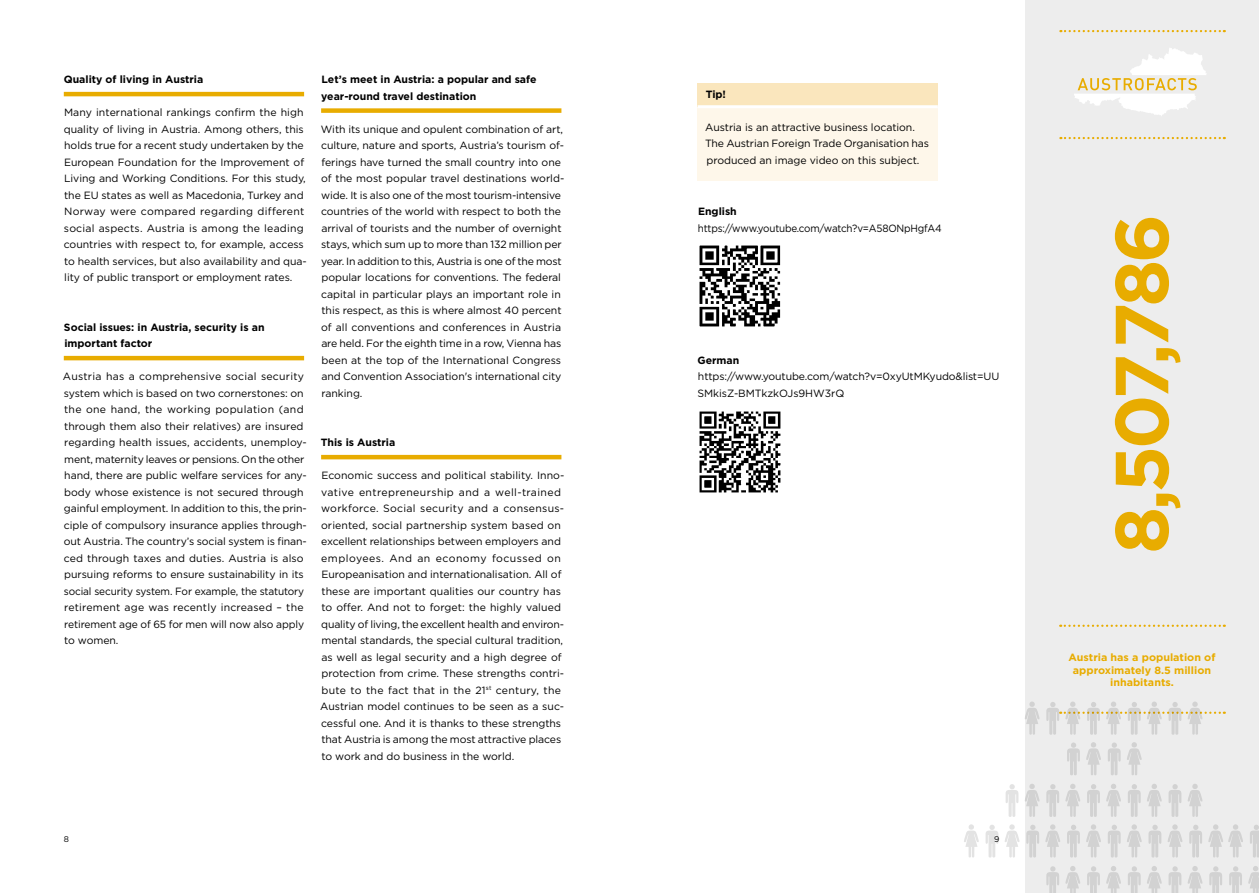
<style>
.page{position:relative;width:1259px;height:893px;background:#fff}
.page>*{position:absolute;margin:0;border:0;box-sizing:border-box;transform-origin:0 0}
.t1{font:700 75px "Gotham";color:#e8ac00}
.t2{font:10.5px/16.5px "Gotham";letter-spacing:-.005em;color:#000}
.t3{font:700 10.5px/16.5px "Gotham";color:#000}
.t4{font:700 10.5px/12.6px "Gotham";color:#e8ac00;text-align:center}
.t5{font:10.5px "Gotham";letter-spacing:-.005em;color:#000;scale:.94 1}
.t6{font:8.25px "Gotham";color:#000}
</style>
<div class="page">
<div style="left:1025px;top:0;width:234px;height:893px;background:#ededed"></div>
<svg style="left:1074px;top:48px;width:132px;height:68px"></svg>
<svg style="left:1060px;top:30px;width:164px;height:2px"></svg>
<svg style="left:1060px;top:137px;width:164px;height:2px"></svg>
<hr style="left:64px;top:92px;width:240px;height:4px;background:#e8ac00">
<hr style="left:64px;top:356px;width:240px;height:4px;background:#e8ac00">
<div style="left:321px;top:108px;width:240px;height:5px;background:#e8ac00"></div>
<hr style="left:321px;top:455px;width:240px;height:4px;background:#e8ac00">
<div style="left:697px;top:83px;width:241px;height:24px;background:#fae6bd"></div>
<div style="left:697px;top:107px;width:241px;height:73px;background:#fef7ea"></div>
<hr style="left:697px;top:105px;width:241px;height:3px;background:#fff">
<svg style="left:1060px;top:625px;width:164px;height:2px"></svg>
<img style="left:699px;top:245px;width:82px;height:82px">
<img style="left:699px;top:411px;width:82px;height:82px">
<svg style="left:1025px;top:701px;width:14px;height:34px"></svg>
<svg style="left:1046px;top:701px;width:178px;height:34px"></svg>
<svg style="left:1067px;top:742px;width:13px;height:33px"></svg>
<svg style="left:1086px;top:742px;width:15px;height:33px"></svg>
<svg style="left:1108px;top:742px;width:12px;height:33px"></svg>
<svg style="left:1127px;top:742px;width:15px;height:33px"></svg>
<svg style="left:1005px;top:784px;width:13px;height:33px"></svg>
<svg style="left:1025px;top:784px;width:14px;height:33px"></svg>
<svg style="left:1046px;top:784px;width:13px;height:33px"></svg>
<svg style="left:1065px;top:784px;width:15px;height:33px"></svg>
<svg style="left:1087px;top:784px;width:13px;height:33px"></svg>
<svg style="left:1106px;top:784px;width:15px;height:33px"></svg>
<svg style="left:1128px;top:784px;width:12px;height:33px"></svg>
<svg style="left:1147px;top:784px;width:15px;height:33px"></svg>
<svg style="left:1168px;top:784px;width:13px;height:33px"></svg>
<svg style="left:1188px;top:784px;width:14px;height:33px"></svg>
<svg style="left:964px;top:824px;width:15px;height:34px"></svg>
<svg style="left:985px;top:825px;width:13px;height:33px"></svg>
<svg style="left:1005px;top:824px;width:14px;height:34px"></svg>
<svg style="left:1026px;top:825px;width:13px;height:33px"></svg>
<svg style="left:1045px;top:824px;width:15px;height:34px"></svg>
<svg style="left:1067px;top:825px;width:13px;height:33px"></svg>
<svg style="left:1086px;top:824px;width:15px;height:34px"></svg>
<svg style="left:1108px;top:825px;width:12px;height:33px"></svg>
<svg style="left:1127px;top:824px;width:15px;height:34px"></svg>
<svg style="left:1148px;top:825px;width:13px;height:33px"></svg>
<svg style="left:1168px;top:824px;width:14px;height:34px"></svg>
<svg style="left:1189px;top:825px;width:13px;height:33px"></svg>
<svg style="left:1046px;top:866px;width:13px;height:27px"></svg>
<svg style="left:1065px;top:866px;width:15px;height:27px"></svg>
<svg style="left:1087px;top:866px;width:13px;height:27px"></svg>
<svg style="left:1106px;top:866px;width:15px;height:27px"></svg>
<svg style="left:1128px;top:866px;width:12px;height:27px"></svg>
<svg style="left:1147px;top:866px;width:15px;height:27px"></svg>
<svg style="left:1168px;top:866px;width:13px;height:27px"></svg>
<svg style="left:1188px;top:866px;width:14px;height:27px"></svg>
<svg style="left:1209px;top:866px;width:13px;height:27px"></svg>
<svg style="left:1208px;top:824px;width:35px;height:34px"></svg>
<svg style="left:1250px;top:825px;width:9px;height:33px"></svg>
<svg style="left:1229px;top:866px;width:13px;height:27px"></svg>
<svg style="left:1248px;top:866px;width:11px;height:27px"></svg>
<p class="t3" style="left:64px;top:71px;width:141px">Quality of living in Austria</p>
<p class="t2" style="left:64px;top:104px;width:245px">Many international rankings confirm the high quality of living in Austria. Among others, this holds true for a recent study undertaken by the European Foundation for the Improvement of Living and Working Conditions. For this study, the EU states as well as Macedonia, Turkey and Norway were compared regarding different social aspects. Austria is among the leading countries with respect to, for example, access to health services, but also availability and qua&shy;lity of public transport or employment rates.</p>
<p class="t3" style="left:64px;top:319px;width:202px">Social issues: in Austria, security is an important factor</p>
<p class="t2" style="left:63px;top:368px;width:245px">Austria has a comprehensive social security system which is based on two cornerstones: on the one hand, the working population (and through them also their relatives) are insured regarding health issues, accidents, unemploy&shy;ment, maternity leaves or pensions. On the other hand, there are public welfare services for any&shy;body whose existence is not secured through gainful employment. In addition to this, the prin&shy;ciple of compulsory insurance applies through&shy;out Austria. The country’s social system is finan&shy;ced through taxes and duties. Austria is also pursuing reforms to ensure sustainability in its social security system. For example, the statutory retirement age was recently increased – the retirement age of 65 for men will now also apply to women.</p>
<p class="t3" style="left:321px;top:71px;width:217px">Let’s meet in Austria: a popular and safe year-round travel destination</p>
<p class="t2" style="left:321px;top:121px;width:245px">With its unique and opulent combination of art, culture, nature and sports, Austria’s tourism of&shy;ferings have turned the small country into one of the most popular travel destinations world&shy;wide. It is also one of the most tourism-intensive countries of the world with respect to both the arrival of tourists and the number of overnight stays, which sum up to more than 132 million per year. In addition to this, Austria is one of the most popular locations for conventions. The federal capital in particular plays an important role in this respect, as this is where almost 40 percent of all conventions and conferences in Austria are held. For the eighth time in a row, Vienna has been at the top of the International Congress and Convention Association's international city ranking.</p>
<p class="t3" style="left:321px;top:434px;width:76px">This is Austria</p>
<p class="t2" style="left:320px;top:467px;width:245px">Economic success and political stability. Inno&shy;vative entrepreneurship and a well-trained workforce. Social security and a consensus&shy;oriented, social partnership system based on excellent relationships between employers and employees. And an economy focussed on Europeanisation and internationalisation. All of these are important qualities our country has to offer. And not to forget: the highly valued quality of living, the excellent health and environ&shy;mental standards, the special cultural tradition, as well as legal security and a high degree of protection from crime. These strengths contri&shy;bute to the fact that in the 21<sup>st</sup> century, the Austrian model continues to be seen as a suc&shy;cessful one. And it is thanks to these strengths that Austria is among the most attractive places to work and do business in the world.</p>
<p class="t3" style="left:706px;top:86px;width:22px">Tip!</p>
<p class="t2" style="left:705px;top:119px;width:225px">Austria is an attractive business location.<br>The Austrian Foreign Trade Organisation has produced an image video on this subject.</p>
<p class="t3" style="left:698px;top:203px;width:40px">English</p>
<p class="t5" style="left:698px;top:221px;width:261px">https://www.youtube.com/watch?v=A58ONpHgfA4</p>
<p class="t3" style="left:697px;top:352px;width:43px">German</p>
<p class="t2" style="left:697px;top:368px;width:303px">https://www.youtube.com/watch?v=0xyUtMKyudo&amp;list=UU<br>SMkisZ-BMTkzkOJs9HW3rQ</p>
<p class="t6" style="left:64px;top:834px;width:7px">8</p>
<p class="t6" style="left:994px;top:834px;width:7px">9</p>
<h1 class="t1" style="left:1092px;top:554px;width:342px;rotate:-90deg">8,507,786</h1>
<p class="t4" style="left:1068px;top:651px;width:148px">Austria has a population of approximately 8.5 million inhabitants.</p>
</div>
